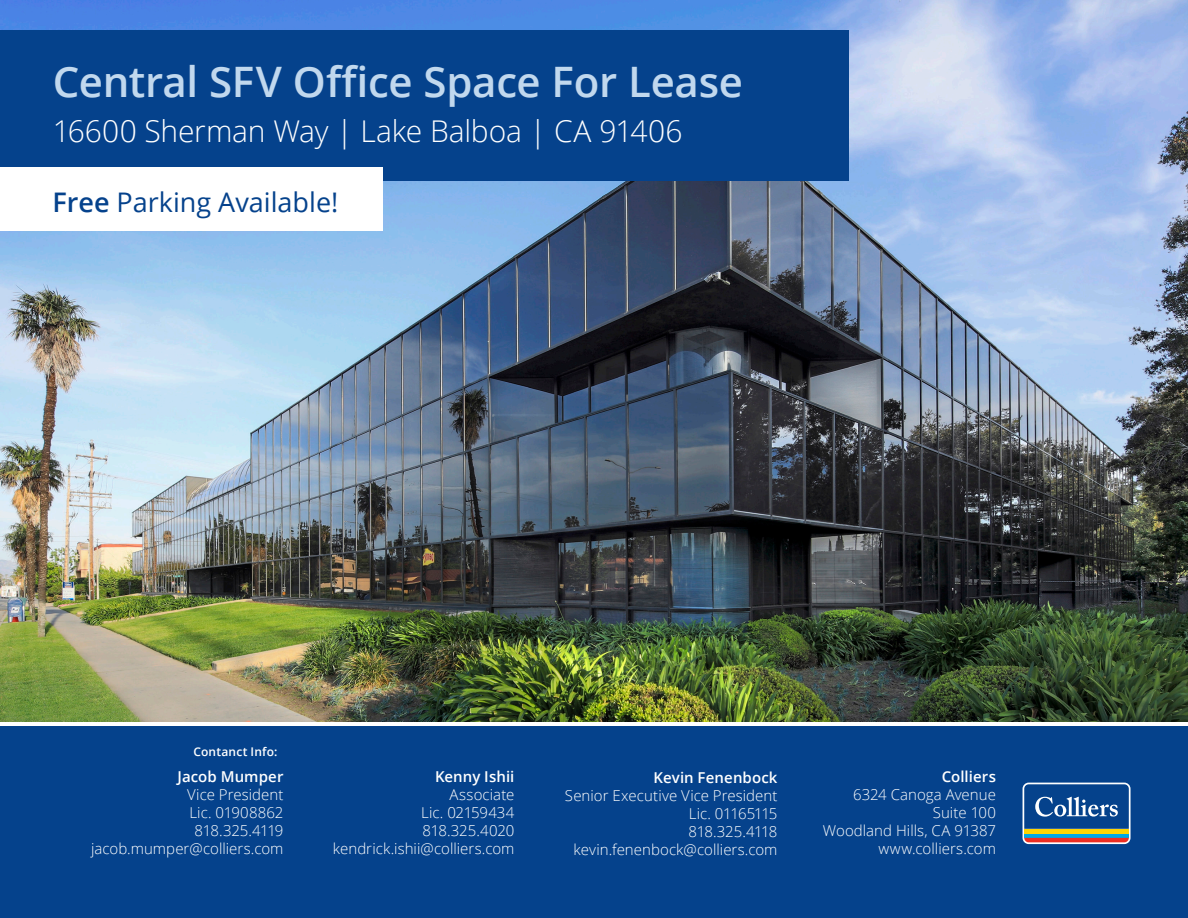
<style>
.page{position:relative;width:1188px;height:918px;background:#fff}
.page>*{position:absolute;margin:0;border:0;box-sizing:border-box;transform-origin:0 0}
.Heading_1{font:600 42px "Open Sans";letter-spacing:-.01em;color:#c1d8ee}
.Heading_1-2{font:300 30px "Open Sans";letter-spacing:-.005em;color:#fff}
.t1{font:27px "Open Sans";color:#05428c}
.t2{font:300 15px/18px "Open Sans";letter-spacing:.005em;color:#fff;text-align:right}
.t3{font:600 15px "Open Sans";letter-spacing:.005em;color:#fff}
.t4{font:300 15px "Open Sans";letter-spacing:-.045em;color:#fff}
.t5{font:300 15px "Open Sans";letter-spacing:-.015em;color:#fff}
.t6{font:300 15px "Open Sans";letter-spacing:-.055em;color:#fff}
.t7{font:600 12px "Open Sans";letter-spacing:.015em;color:#fff}
.s1{font-weight:600}
</style>
<div class="page">
<img style="left:0;top:0;width:1188px;height:721px">
<div style="left:0;top:727px;width:1188px;height:191px;background:#05428c"></div>
<svg style="left:1023px;top:783px;width:108px;height:61px"></svg>
<div style="left:1024px;top:833px;width:105px;height:5px;background:#00a8e4"></div>
<hr style="left:1024px;top:829px;width:105px;height:4px;background:#fed503">
<svg style="left:1024px;top:838px;width:105px;height:4px"></svg>
<svg style="left:1024px;top:784px;width:105px;height:45px"></svg>
<div style="left:0;top:30px;width:849px;height:150px;background:#05428c"></div>
<div style="left:0;top:167px;width:383px;height:64px;background:#fff"></div>
<p class="Heading_1" style="left:53px;top:53px;width:692px">Central SFV Office Space For Lease</p>
<p class="Heading_1-2" style="left:53px;top:111px;width:631px">16600 Sherman Way | Lake Balboa | CA 91406</p>
<p class="t1" style="left:52px;top:184px;width:287px"><span class="s1">Free</span> Parking Available!</p>
<p class="t7" style="left:193px;top:743px;width:86px">Contanct Info:</p>
<p class="t3" style="left:178px;top:766px;width:107px">Jacob Mumper</p>
<p class="t2" style="left:187px;top:785px;width:98px">Vice President</p>
<p class="t2" style="left:189px;top:803px;width:96px">Lic. 01908862</p>
<p class="t4" style="left:195px;top:820px;width:90px">818.325.4119</p>
<p class="t2" style="left:91px;top:839px;width:194px">jacob.mumper@colliers.com</p>
<p class="t2" style="left:421px;top:767px;width:95px"><span class="s1">Kenny Ishii<br></span>Associate<br>Lic. 02159434</p>
<p class="t5" style="left:422px;top:820px;width:94px">818.325.4020</p>
<p class="t2" style="left:333px;top:839px;width:183px">kendrick.ishii@colliers.com</p>
<p class="t3" style="left:654px;top:767px;width:125px">Kevin Fenenbock</p>
<p class="t2" style="left:565px;top:786px;width:214px">Senior Executive Vice President</p>
<p class="t6" style="left:689px;top:803px;width:90px">Lic. 01165115</p>
<p class="t4" style="left:688px;top:821px;width:91px">818.325.4118</p>
<p class="t2" style="left:574px;top:840px;width:205px">kevin.fenenbock@colliers.com</p>
<p class="t2" style="left:853px;top:767px;width:144px"><span class="s1">Colliers<br></span>6324 Canoga Avenue</p>
<p class="t2" style="left:933px;top:803px;width:65px">Suite 100</p>
<p class="t2" style="left:823px;top:821px;width:174px">Woodland Hills, CA 91387</p>
<p class="t2" style="left:878px;top:839px;width:119px">www.colliers.com</p>
</div>
